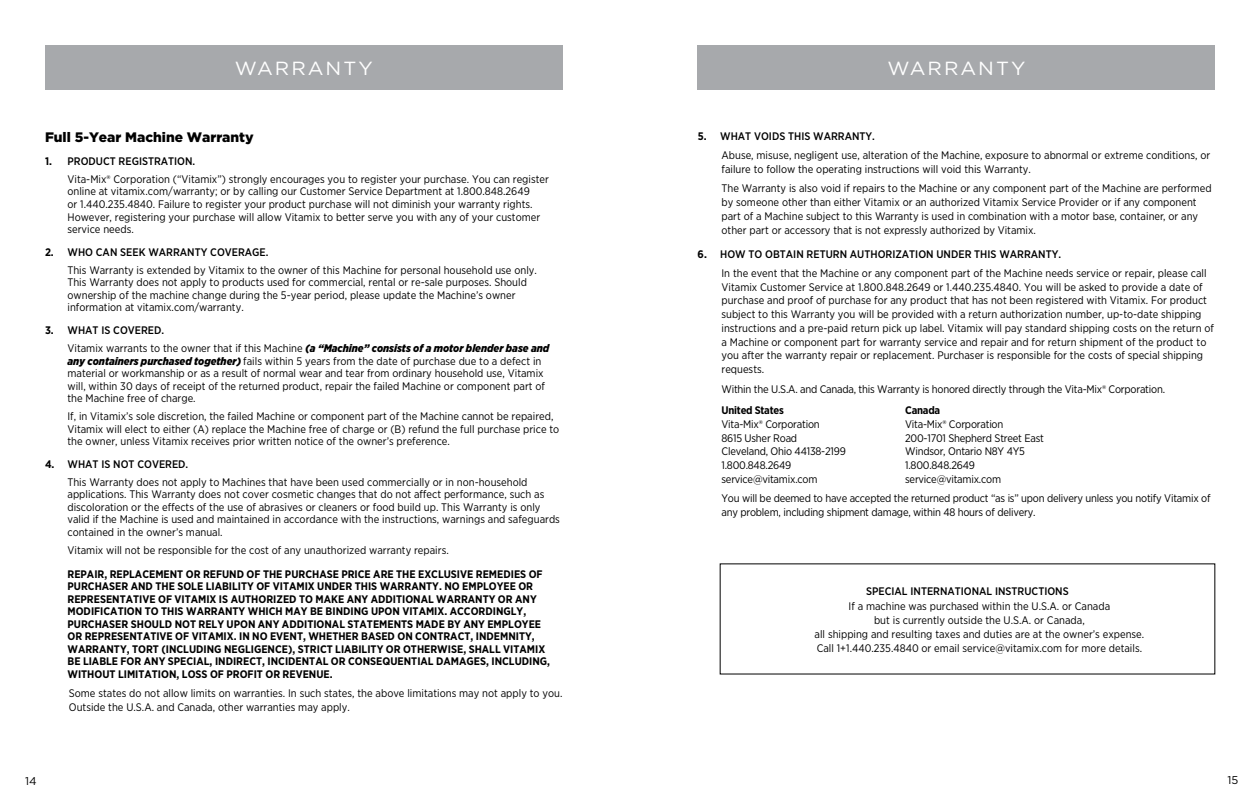
<style>
.page{position:relative;width:1260px;height:810px;background:#fff}
.page>*{position:absolute;margin:0;border:0;box-sizing:border-box;transform-origin:0 0}
.t1{font:19px "Gotham";letter-spacing:.1em;color:#fff;scale:1.05 1}
.t2{font:900 13.75px "Gotham";color:#000}
.t3{font:11.25px "Gotham";color:#000}
.t4{font:11px/12.5px "Gotham Narrow";color:#000}
.t5{font:700 11px/12.5px "Gotham Narrow";color:#000}
.t6{font:11px/19.4px "Gotham Narrow";letter-spacing:-.02em;color:#000}
.t7{font:500 11px "Gotham Narrow";color:#000}
.t8{font:700 11px "Gotham Narrow";letter-spacing:-.02em;color:#000}
.s1{font-weight:700}
.s2{font-weight:500}
.s3{font-weight:900;font-style:italic}
</style>
<div class="page">
<div style="left:45px;top:45px;width:517px;height:45px;background:#a7a9ac"></div>
<div style="left:698px;top:45px;width:517px;height:45px;background:#a7a9ac"></div>
<h1 class="t1" style="left:235px;top:57px;width:133px">WARRANTY</h1>
<p class="t2" style="left:45px;top:128px;width:210px">Full 5-Year Machine Warranty</p>
<p class="t4" style="left:67px;top:152px;width:483px;line-height:18.1px;text-indent:-22px"><span class="s1">1.</span> <span class="s2">PRODUCT REGISTRATION.<br></span>Vita-Mix® Corporation (“Vitamix”) strongly encourages you to register your purchase. You can register</p>
<p class="t4" style="left:67px;top:185px;width:474px">online at vitamix.com/warranty; or by calling our Customer Service Department at 1.800.848.2649 or 1.440.235.4840. Failure to register your product purchase will not diminish your warranty rights.<br>However, registering your purchase will allow Vitamix to better serve you with any of your customer service needs.</p>
<p class="t4" style="left:67px;top:242px;width:471px;line-height:18.1px;text-indent:-22px"><span class="s1">2.</span> <span class="s2">WHO CAN SEEK WARRANTY COVERAGE.<br></span>This Warranty is extended by Vitamix to the owner of this Machine for personal household use only.</p>
<p class="t4" style="left:67px;top:276px;width:461px">This Warranty does not apply to products used for commercial, rental or re-sale purposes. Should ownership of the machine change during the 5-year period, please update the Machine’s owner information at vitamix.com/warranty.</p>
<p class="t4" style="left:67px;top:321px;width:483px;line-height:18.1px;text-indent:-22px"><span class="s1">3.</span> <span class="s2">WHAT IS COVERED.<br></span>Vitamix warrants to the owner that if this Machine <span class="s3">(a “Machine” consists of a motor blender base and</span></p>
<p class="t4" style="left:67px;top:354px;width:479px"><span class="s3">any containers purchased together)</span> fails within 5 years from the date of purchase due to a defect in material or workmanship or as a result of normal wear and tear from ordinary household use, Vitamix will, within 30 days of receipt of the returned product, repair the failed Machine or component part of the Machine free of charge.</p>
<p class="t4" style="left:67px;top:410px;width:493px">If, in Vitamix’s sole discretion, the failed Machine or component part of the Machine cannot be repaired,<br>Vitamix will elect to either (A) replace the Machine free of charge or (B) refund the full purchase price to the owner, unless Vitamix receives prior written notice of the owner’s preference.</p>
<p class="t4" style="left:67px;top:455px;width:462px;line-height:18.1px;text-indent:-22px"><span class="s1">4.</span> <span class="s2">WHAT IS NOT COVERED.<br></span>This Warranty does not apply to Machines that have been used commercially or in non-household</p>
<p class="t4" style="left:67px;top:488px;width:494px">applications. This Warranty does not cover cosmetic changes that do not affect performance, such as discoloration or the effects of the use of abrasives or cleaners or food build up. This Warranty is only valid if the Machine is used and maintained in accordance with the instructions, warnings and safeguards contained in the owner’s manual.</p>
<p class="t4" style="left:67px;top:544px;width:383px">Vitamix will not be responsible for the cost of any unauthorized warranty repairs.</p>
<p class="t5" style="left:67px;top:568px;width:484px">REPAIR, REPLACEMENT OR REFUND OF THE PURCHASE PRICE ARE THE EXCLUSIVE REMEDIES OF PURCHASER AND THE SOLE LIABILITY OF VITAMIX UNDER THIS WARRANTY. NO EMPLOYEE OR REPRESENTATIVE OF VITAMIX IS AUTHORIZED TO MAKE ANY ADDITIONAL WARRANTY OR ANY MODIFICATION TO THIS WARRANTY WHICH MAY BE BINDING UPON VITAMIX. ACCORDINGLY, PURCHASER SHOULD NOT RELY UPON ANY ADDITIONAL STATEMENTS MADE BY ANY EMPLOYEE OR REPRESENTATIVE OF VITAMIX. IN NO EVENT, WHETHER BASED ON CONTRACT, INDEMNITY, WARRANTY, TORT (INCLUDING NEGLIGENCE), STRICT LIABILITY OR OTHERWISE, SHALL VITAMIX BE LIABLE FOR ANY SPECIAL, INDIRECT, INCIDENTAL OR CONSEQUENTIAL DAMAGES, INCLUDING, WITHOUT LIMITATION, LOSS OF PROFIT OR REVENUE.</p>
<p class="t4" style="left:69px;top:686px;width:495px;line-height:13.8px">Some states do not allow limits on warranties. In such states, the above limitations may not apply to you.<br>Outside the U.S.A. and Canada, other warranties may apply.</p>
<h1 class="t1" style="left:887px;top:57px;width:133px">WARRANTY</h1>
<p class="t4" style="left:722px;top:126px;width:490px;line-height:19.4px;text-indent:-24px"><span class="s1">5.</span> <span class="s2">WHAT VOIDS THIS WARRANTY.<br></span>Abuse, misuse, negligent use, alteration of the Machine, exposure to abnormal or extreme conditions, or</p>
<p class="t4" style="left:722px;top:159px;width:492px;line-height:19.4px">failure to follow the operating instructions will void this Warranty.<br>The Warranty is also void if repairs to the Machine or any component part of the Machine are performed</p>
<p class="t4" style="left:722px;top:195px;width:478px;line-height:13.8px">by someone other than either Vitamix or an authorized Vitamix Service Provider or if any component part of a Machine subject to this Warranty is used in combination with a motor base, container, or any other part or accessory that is not expressly authorized by Vitamix.</p>
<p class="t4" style="left:722px;top:244px;width:487px;line-height:19.4px;text-indent:-24px"><span class="s1">6.</span> <span class="s2">HOW TO OBTAIN RETURN AUTHORIZATION UNDER THIS WARRANTY.<br></span>In the event that the Machine or any component part of the Machine needs service or repair, please call</p>
<p class="t4" style="left:722px;top:280px;width:494px;line-height:13.8px">Vitamix Customer Service at 1.800.848.2649 or 1.440.235.4840. You will be asked to provide a date of purchase and proof of purchase for any product that has not been registered with Vitamix. For product subject to this Warranty you will be provided with a return authorization number, up-to-date shipping instructions and a pre-paid return pick up label. Vitamix will pay standard shipping costs on the return of a Machine or component part for warranty service and repair and for return shipment of the product to you after the warranty repair or replacement. Purchaser is responsible for the costs of special shipping requests.</p>
<p class="t6" style="left:722px;top:379px;width:445px">Within the U.S.A. and Canada, this Warranty is honored directly through the Vita-Mix® Corporation.</p>
<p class="t8" style="left:722px;top:403px;width:64px">United States</p>
<p class="t5" style="left:905px;top:404px;width:37px">Canada</p>
<p class="t6" style="left:722px;top:414px;width:100px">Vita-Mix® Corporation</p>
<p class="t6" style="left:905px;top:414px;width:100px">Vita-Mix® Corporation</p>
<p class="t6" style="left:722px;top:428px;width:77px">8615 Usher Road</p>
<p class="t6" style="left:905px;top:428px;width:140px">200-1701 Shepherd Street East</p>
<p class="t6" style="left:722px;top:442px;width:126px">Cleveland, Ohio 44138-2199</p>
<p class="t6" style="left:905px;top:442px;width:121px">Windsor, Ontario N8Y 4Y5</p>
<p class="t6" style="left:722px;top:455px;width:71px">1.800.848.2649</p>
<p class="t6" style="left:905px;top:455px;width:71px">1.800.848.2649</p>
<p class="t6" style="left:722px;top:469px;width:97px">service@vitamix.com</p>
<p class="t6" style="left:722px;top:469px;width:491px;text-indent:184px">service@vitamix.com<br>You will be deemed to have accepted the returned product “as is” upon delivery unless you notify Vitamix of</p>
<p class="t6" style="left:722px;top:502px;width:316px">any problem, including shipment damage, within 48 hours of delivery.</p>
<p class="t7" style="left:866px;top:584px;width:204px">SPECIAL INTERNATIONAL INSTRUCTIONS</p>
<p class="t4" style="left:815px;top:600px;width:331px;line-height:13.8px;text-align:center">If a machine was purchased within the U.S.A. or Canada<br>but is currently outside the U.S.A. or Canada,<br>all shipping and resulting taxes and duties are at the owner’s expense.<br>Call 1+1.440.235.4840 or email service@vitamix.com for more details.</p>
<p class="t3" style="left:25px;top:774px;width:13px">14</p>
<p class="t3" style="left:1227px;top:773px;width:12px">15</p>
</div>
